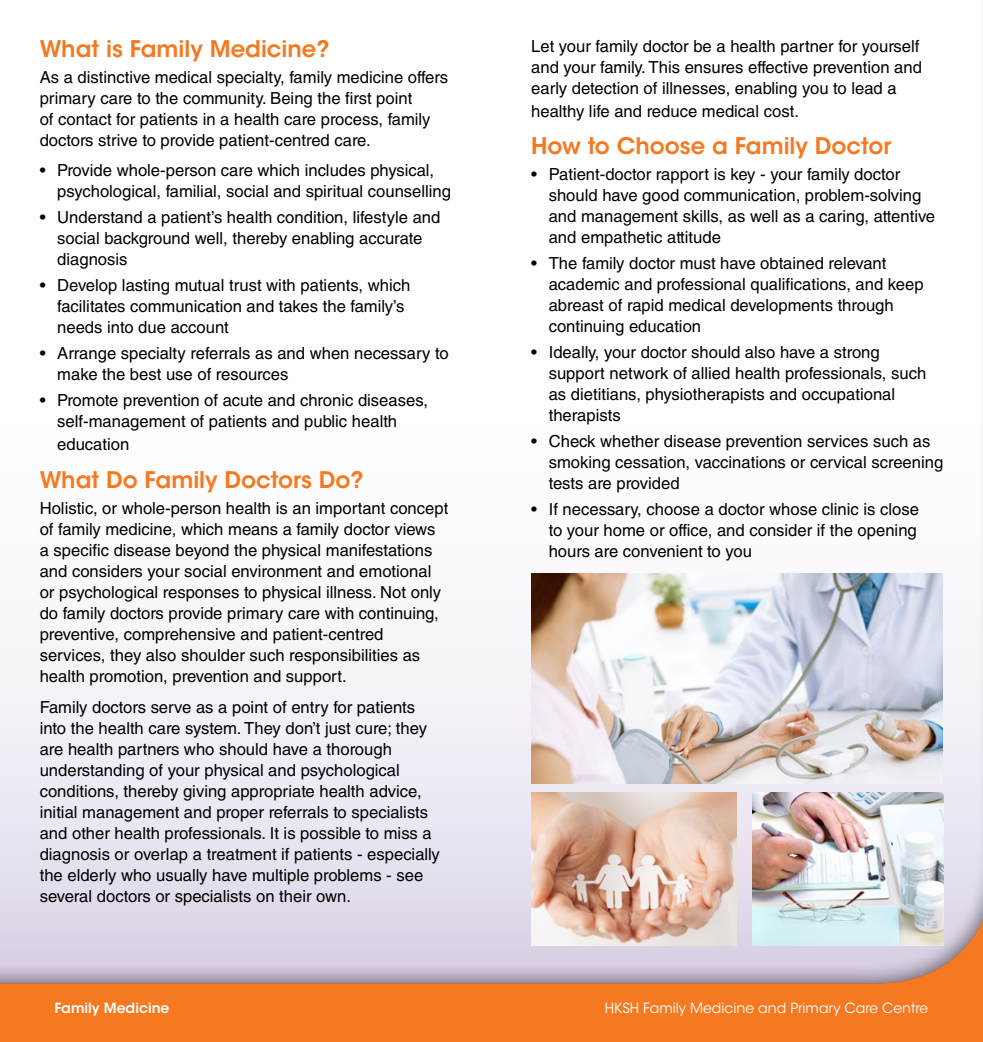
<style>
.page{position:relative;width:983px;height:1042px;background:#fff}
.page>*{position:absolute;margin:0;border:0;box-sizing:border-box;transform-origin:0 0}
.t1{font:600 22.75px "ITC Avant Garde Std";color:#f47920}
.t2{font:16.62px/21px "Helvetica LT Std";color:#000}
.t3{font:14px "ITC Avant Garde Std";color:#fff}
.t4{font:600 14px "ITC Avant Garde Std";color:#fff}
</style>
<div class="page">
<div style="left:0;top:0;width:982px;height:1042px;background:#f47920"></div>
<div style="left:0;top:0;width:982px;height:986px;background:#000;opacity:.5"></div>
<img style="left:531px;top:792px;width:205px;height:153px">
<img style="left:752px;top:792px;width:191px;height:153px">
<img style="left:531px;top:573px;width:411px;height:210px">
<h1 class="t1" style="left:40px;top:34px;width:291px">What is Family Medicine?</h1>
<p class="t2" style="left:40px;top:66px;width:409px">As a distinctive medical specialty, family medicine offers primary care to the community. Being the first point<br>of contact for patients in a health care process, family doctors strive to provide patient-centred care.</p>
<p class="t2" style="left:57px;top:160px;width:395px;text-indent:-18px">• Provide whole-person care which includes physical, psychological, familial, social and spiritual counselling</p>
<p class="t2" style="left:57px;top:207px;width:384px;text-indent:-18px">• Understand a patient’s health condition, lifestyle and social background well, thereby enabling accurate diagnosis</p>
<p class="t2" style="left:57px;top:275px;width:354px;text-indent:-18px">• Develop lasting mutual trust with patients, which facilitates communication and takes the family’s needs into due account</p>
<p class="t2" style="left:57px;top:343px;width:393px;text-indent:-18px">• Arrange specialty referrals as and when necessary to make the best use of resources</p>
<p class="t2" style="left:57px;top:390px;width:372px;text-indent:-18px">• Promote prevention of acute and chronic diseases, self-management of patients and public health</p>
<p class="t2" style="left:57px;top:434px;width:74px">education</p>
<h1 class="t1" style="left:40px;top:465px;width:325px">What Do Family Doctors Do?</h1>
<p class="t2" style="left:40px;top:497px;width:410px">Holistic, or whole-person health is an important concept of family medicine, which means a family doctor views a specific disease beyond the physical manifestations and considers your social environment and emotional or psychological responses to physical illness. Not only do family doctors provide primary care with continuing, preventive, comprehensive and patient-centred services, they also shoulder such responsibilities as health promotion, prevention and support.</p>
<p class="t2" style="left:40px;top:696px;width:401px">Family doctors serve as a point of entry for patients into the health care system. They don’t just cure; they are health partners who should have a thorough understanding of your physical and psychological conditions, thereby giving appropriate health advice, initial management and proper referrals to specialists and other health professionals. It is possible to miss a diagnosis or overlap a treatment if patients - especially the elderly who usually have multiple problems - see several doctors or specialists on their own.</p>
<p class="t2" style="left:531px;top:35px;width:392px">Let your family doctor be a health partner for yourself and your family. This ensures effective prevention and early detection of illnesses, enabling you to lead a</p>
<p class="t2" style="left:531px;top:100px;width:269px">healthy life and reduce medical cost.</p>
<h1 class="t1" style="left:531px;top:131px;width:361px">How to Choose a Family Doctor</h1>
<p class="t2" style="left:548px;top:164px;width:388px;text-indent:-18px">• Patient-doctor rapport is key - your family doctor should have good communication, problem-solving and management skills, as well as a caring, attentive and empathetic attitude</p>
<p class="t2" style="left:548px;top:252px;width:376px;text-indent:-18px">• The family doctor must have obtained relevant academic and professional qualifications, and keep abreast of rapid medical developments through continuing education</p>
<p class="t2" style="left:548px;top:341px;width:379px;text-indent:-18px">• Ideally, your doctor should also have a strong support network of allied health professionals, such as dietitians, physiotherapists and occupational therapists</p>
<p class="t2" style="left:548px;top:430px;width:396px;text-indent:-18px">• Check whether disease prevention services such as smoking cessation, vaccinations or cervical screening tests are provided</p>
<p class="t2" style="left:548px;top:498px;width:371px;text-indent:-18px">• If necessary, choose a doctor whose clinic is close to your home or office, and consider if the opening hours are convenient to you</p>
<p class="t4" style="left:55px;top:999px;width:116px">Family Medicine</p>
<p class="t3" style="left:604px;top:999px;width:275px">HKSH Family Medicin and Primary Care</p>
<p class="t3" style="left:698px;top:999px;width:231px">Comprehensive Oncology Centre</p>
</div>
